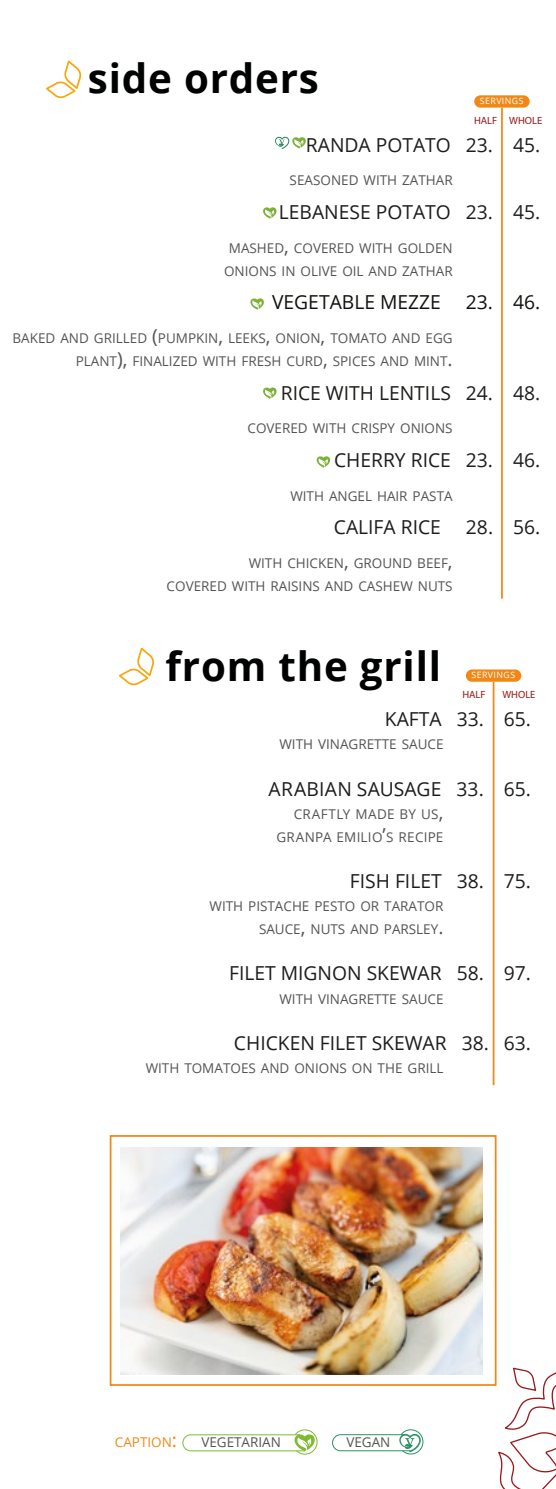
<style>
.page{position:relative;width:556px;height:1489px;background:#fff}
.page>*{position:absolute;margin:0;border:0;box-sizing:border-box;transform-origin:0 0}
.t1{font:700 40.25px "Open Sans";letter-spacing:.02em;color:#000101}
.t2{font:19.25px "Open Sans";color:#1c1c1b}
.t3{font:19.25px "Open Sans";color:#11100c}
.t4{font:13.47px/23.1px "Open Sans";color:#545453;text-align:right}
.t5{font:13.47px/23.1px "Open Sans";letter-spacing:.02em;color:#545453;text-align:right}
.t6{font:13.47px "Open Sans";color:#f18816}
.t7{font:10.5px "Myriad Pro";color:#981918}
.t8{font:8.75px "Open Sans";letter-spacing:.05em;color:#fff}
.s1{font-size:19.25px}
</style>
<div class="page">
<svg style="left:498px;top:1367px;width:57px;height:121px"></svg>
<img style="left:120px;top:1147px;width:362px;height:226px">
<div style="left:110px;top:1134px;width:386px;height:251px;border:2px solid #f18816"></div>
<svg style="left:182px;top:1429px;width:136px;height:25px"></svg>
<svg style="left:332px;top:1429px;width:91px;height:25px"></svg>
<svg style="left:46px;top:60px;width:36px;height:39px"></svg>
<div style="left:474px;top:95px;width:55px;height:13px;background:#f18816;border-radius:6px"></div>
<hr style="left:501px;top:108px;width:1px;height:490px;background:#f18816">
<svg style="left:275px;top:136px;width:31px;height:13px"></svg>
<svg style="left:263px;top:387px;width:13px;height:12px"></svg>
<svg style="left:316px;top:456px;width:14px;height:11px"></svg>
<svg style="left:263px;top:207px;width:13px;height:12px"></svg>
<svg style="left:250px;top:298px;width:14px;height:12px"></svg>
<svg style="left:119px;top:647px;width:35px;height:39px"></svg>
<div style="left:465px;top:669px;width:56px;height:12px;background:#f18816;border-radius:6px"></div>
<hr style="left:492px;top:681px;width:2px;height:404px;background:#f18816">
<h1 class="t1" style="left:88px;top:50px;width:232px">side orders</h1>
<p class="t8" style="left:479px;top:95px;width:45px">SERVINGS</p>
<p class="t7" style="left:474px;top:114px;width:70px">HALF WHOLE</p>
<h2 class="t2" style="left:306px;top:132px;width:236px">RANDA POTATO 23. 45.</h2>
<p class="t4" style="left:289px;top:169px;width:164px">SEASONED WITH ZATHAR</p>
<h2 class="t2" style="left:279px;top:199px;width:263px">LEBANESE POTATO 23. 45.</h2>
<p class="t4" style="left:224px;top:236px;width:230px;text-align:center">MASHED<span class="s1">,</span> COVERED WITH GOLDEN<br>ONIONS IN OLIVE OIL AND ZATHAR</p>
<h2 class="t3" style="left:272px;top:289px;width:170px">VEGETABLE MEZZE</h2>
<h2 class="t3" style="left:465px;top:289px;width:76px">23. 46.</h2>
<p class="t4" style="left:13px;top:326px;width:441px">BAKED AND GRILLED <span class="s1">(</span>PUMPKIN<span class="s1">,</span> LEEKS<span class="s1">,</span> ONION<span class="s1">,</span> TOMATO AND EGG<br>PLANT<span class="s1">),</span> FINALIZED WITH FRESH CURD<span class="s1">,</span> SPICES AND MINT<span class="s1">.</span></p>
<h2 class="t2" style="left:281px;top:379px;width:261px">RICE WITH LENTILS 24. 48.</h2>
<p class="t4" style="left:247px;top:416px;width:206px">COVERED WITH CRISPY ONIONS</p>
<h2 class="t2" style="left:334px;top:447px;width:208px">CHERRY RICE 23. 46.</h2>
<p class="t4" style="left:290px;top:484px;width:164px">WITH ANGEL HAIR PASTA</p>
<h2 class="t2" style="left:334px;top:514px;width:108px">CALIFA RICE</h2>
<h2 class="t2" style="left:466px;top:514px;width:76px">28. 56.</h2>
<p class="t4" style="left:166px;top:551px;width:287px">WITH CHICKEN<span class="s1">,</span> GROUND BEEF<span class="s1">,<br></span>COVERED WITH RAISINS AND CASHEW NUTS</p>
<h1 class="t1" style="left:165px;top:637px;width:277px">from the grill</h1>
<p class="t8" style="left:471px;top:669px;width:45px">SERVINGS</p>
<h2 class="t2" style="left:385px;top:706px;width:148px">KAFTA 33. 65.</h2>
<p class="t4" style="left:279px;top:732px;width:165px">WITH VINAGRETTE SAUCE</p>
<h2 class="t2" style="left:268px;top:775px;width:264px">ARABIAN SAUSAGE 33. 65.</h2>
<p class="t5" style="left:276px;top:801px;width:168px">CRAFTLY MADE BY US<span class="s1">,<br></span>GRANPA EMILIO<span class="s1">’</span>S RECIPE</p>
<h2 class="t2" style="left:350px;top:867px;width:183px">FISH FILET 38. 75.</h2>
<p class="t4" style="left:209px;top:894px;width:235px">WITH PISTACHE PESTO OR TARATOR<br>SAUCE<span class="s1">,</span> NUTS AND PARSLEY<span class="s1">.</span></p>
<h2 class="t2" style="left:229px;top:960px;width:303px">FILET MIGNON SKEWAR 58. 97.</h2>
<p class="t4" style="left:279px;top:986px;width:165px">WITH VINAGRETTE SAUCE</p>
<h2 class="t2" style="left:234px;top:1029px;width:298px">CHICKEN FILET SKEWAR 38. 63.</h2>
<p class="t4" style="left:146px;top:1056px;width:299px">WITH TOMATOES AND ONIONS ON THE GRILL</p>
<p class="t7" style="left:462px;top:687px;width:25px">HALF</p>
<p class="t7" style="left:502px;top:687px;width:35px">WHOLE</p>
<p class="t6" style="left:115px;top:1432px;width:64px">CAPTION<span class="s1">:</span></p>
<p class="t4" style="left:201px;top:1430px;width:81px">VEGETARIAN</p>
<p class="t4" style="left:346px;top:1430px;width:46px">VEGAN</p>
</div>
